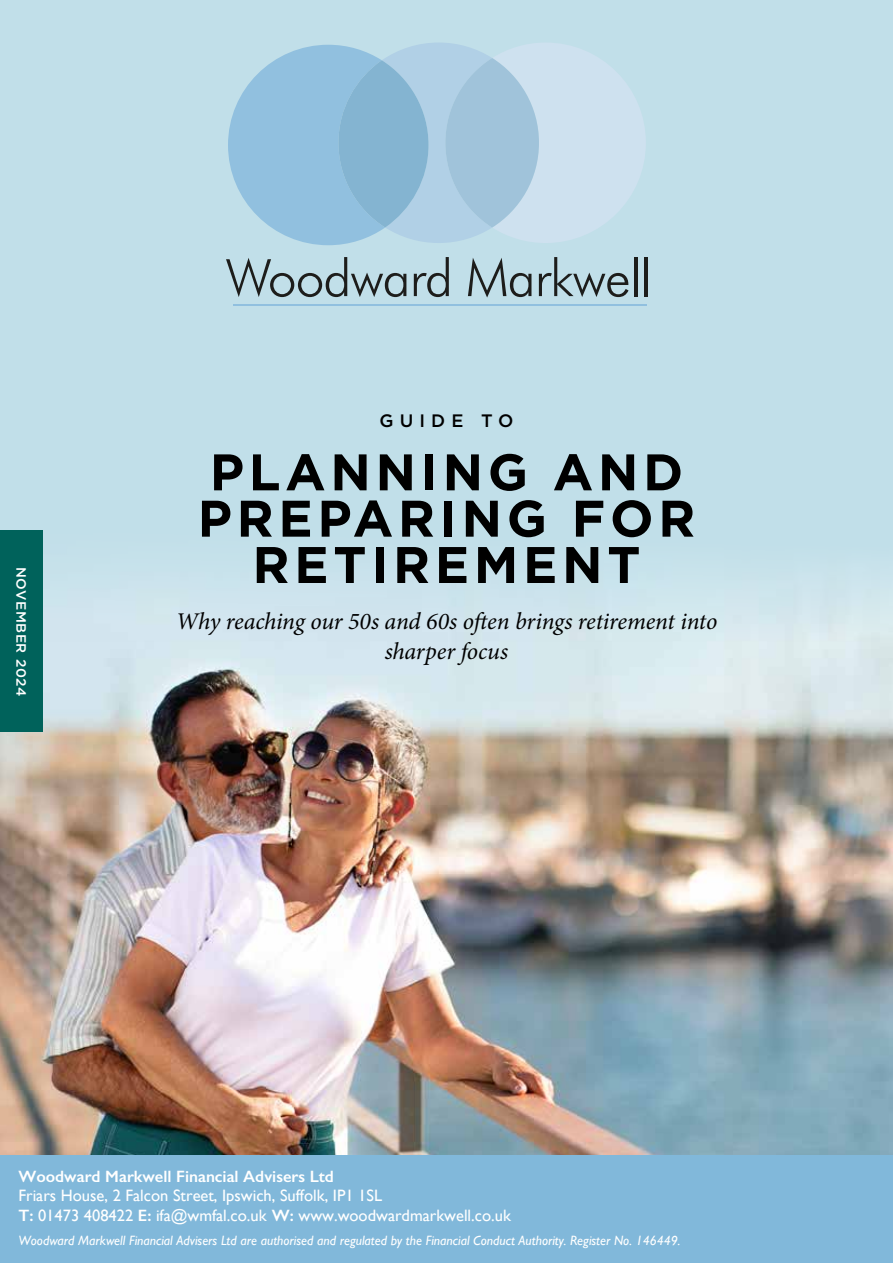
<style>
.page{position:relative;width:893px;height:1263px;background:#fff}
.page>*{position:absolute;margin:0;border:0;box-sizing:border-box;transform-origin:0 0}
.t1{font:700 51.3px/46.3px "Gotham HTF";letter-spacing:.09em;color:#000;text-align:center}
.t2{font:italic 24px/30px "Minion Pro";letter-spacing:-.01em;color:#000;text-align:center}
.t3{font:500 18px "Gotham HTF";letter-spacing:.34em;color:#000}
.t4{font:16.5px/19.8px "Gill Sans";color:#fff}
.t5{font:600 16.5px "Gill Sans";color:#fff}
.t6{font:italic 13.5px "Gill Sans";color:#fff}
.t7{font:500 13.5px "Gotham HTF";letter-spacing:.04em;color:#fff}
.s1{font-weight:600}
</style>
<div class="page">
<img style="left:0;top:642px;width:893px;height:513px">
<div style="left:0;top:0;width:893px;height:642px;background:#c1dfe9"></div>
<div style="left:0;top:531px;width:43px;height:201px;background:#00625b"></div>
<div style="left:0;top:1155px;width:893px;height:108px;background:#81b8da"></div>
<svg style="left:226px;top:257px;width:180px;height:40px"></svg>
<svg style="left:414px;top:257px;width:35px;height:40px"></svg>
<svg style="left:468px;top:258px;width:63px;height:40px"></svg>
<svg style="left:539px;top:257px;width:89px;height:40px"></svg>
<hr style="left:634px;top:257px;width:3px;height:39px;background:#1d1d1b">
<hr style="left:645px;top:257px;width:3px;height:39px;background:#1d1d1b">
<svg style="left:228px;top:43px;width:418px;height:202px"></svg>
<div style="left:445px;top:58px;width:94px;height:170px;background:#a0c3da;border-radius:50%"></div>
<hr style="left:233px;top:304px;width:413px;height:1px;background:#91c0df">
<p class="t7" style="left:29px;top:567px;width:131px;rotate:90deg">NOVEMBER 2024</p>
<h3 class="t3" style="left:379px;top:410px;width:136px">GUIDE TO</h3>
<h1 class="t1" style="left:198px;top:448px;width:499px">PLANNING AND<br>PREPARING FOR<br>RETIREMENT</h1>
<h2 class="t2" style="left:176px;top:606px;width:543px">Why reaching our 50s and 60s often brings retirement into sharper focus</h2>
<p class="t5" style="left:18px;top:1166px;width:317px">Woodward Markwell Financial Advisers Ltd</p>
<p class="t4" style="left:18px;top:1186px;width:494px">Friars House, 2 Falcon Street, Ipswich, Suffolk, IP1 1SL<br><span class="s1">T:</span> 01473 408422 <span class="s1">E:</span> ifa@wmfal.co.uk <span class="s1">W:</span> www.woodwardmarkwell.co.uk</p>
<p class="t6" style="left:18px;top:1232px;width:664px">Woodward Markwell Financial Advisers Ltd are authorised and regulated by the Financial Conduct Authority. Register No. 146449.</p>
</div>
